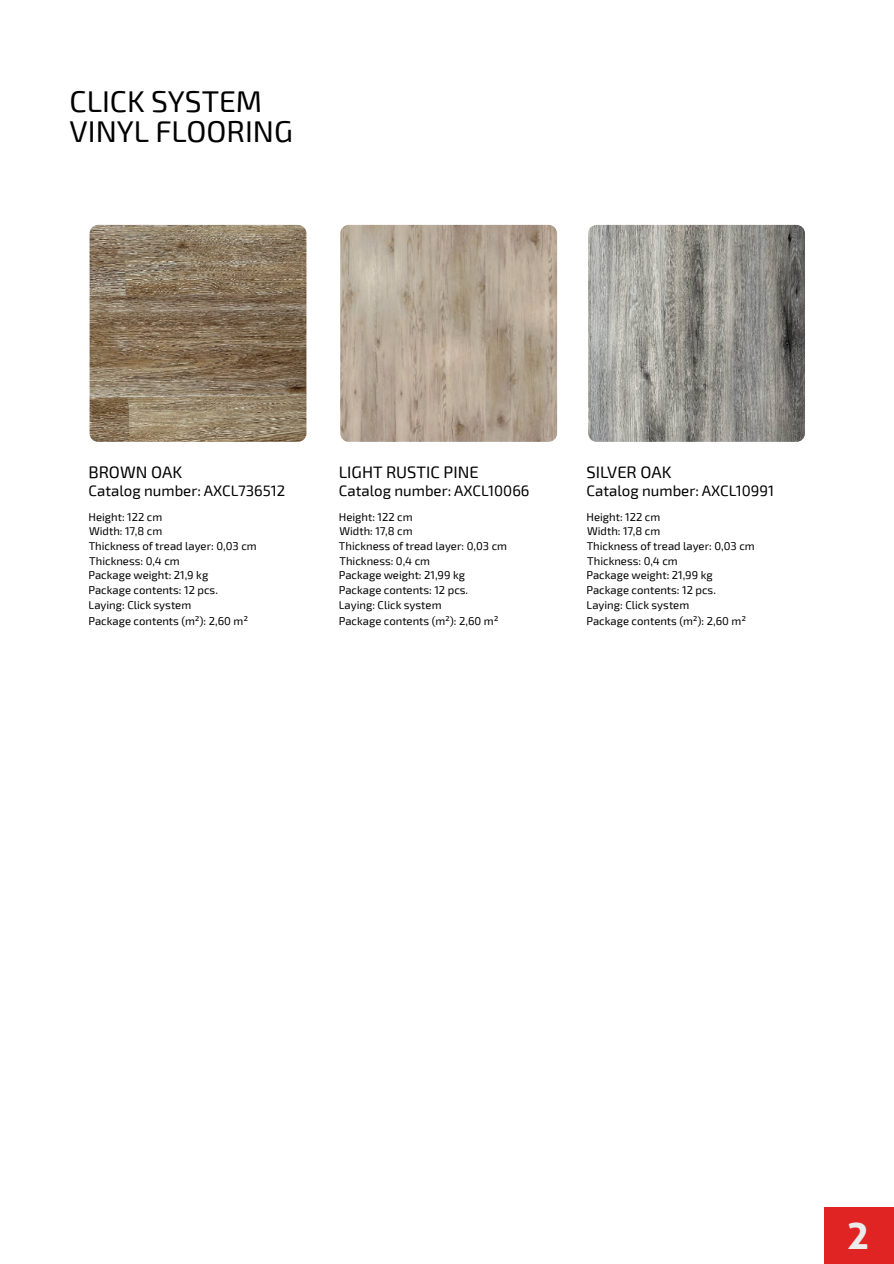
<style>
.page{position:relative;width:894px;height:1264px;background:#fff}
.page>*{position:absolute;margin:0;border:0;box-sizing:border-box;transform-origin:0 0}
.t1{font:700 40.05px "Aller";color:#ebebeb}
.t2{font:30px/30px "Exo 2";color:#000}
.t3{font:16.5px "Exo 2";color:#000}
.t4{font:15px "Exo 2";color:#000}
.t5{font:11.25px/14.7px "Exo 2";color:#000}
</style>
<div class="page">
<div style="left:824px;top:1207px;width:70px;height:56px;background:#e02424"></div>
<img style="left:90px;top:225px;width:216px;height:217px;border-radius:9px">
<img style="left:340px;top:225px;width:217px;height:217px;border-radius:9px">
<img style="left:588px;top:225px;width:217px;height:217px;border-radius:9px">
<h2 class="t2" style="left:70px;top:89px;width:225px">CLICK SYSTEM<br>VINYL FLOORING</h2>
<h3 class="t3" style="left:88px;top:466px;width:95px">BROWN OAK</h3>
<h3 class="t4" style="left:89px;top:486px;width:198px">Catalog number: AXCL736512</h3>
<p class="t5" style="left:89px;top:510px;width:170px">Height: 122 cm<br>Width: 17,8 cm<br>Thickness of tread layer: 0,03 cm<br>Thickness: 0,4 cm</p>
<p class="t5" style="left:89px;top:583px;width:161px;line-height:15.3px">Package contents: 12 pcs.<br>Laying: Click system<br>Package contents (m²): 2,60 m²</p>
<p class="t5" style="left:89px;top:569px;width:121px">Package weight: 21,9 kg</p>
<h3 class="t3" style="left:339px;top:466px;width:141px">LIGHT RUSTIC PINE</h3>
<h3 class="t4" style="left:339px;top:486px;width:192px">Catalog number: AXCL10066</h3>
<p class="t5" style="left:339px;top:510px;width:170px">Height: 122 cm<br>Width: 17,8 cm<br>Thickness of tread layer: 0,03 cm<br>Thickness: 0,4 cm</p>
<p class="t5" style="left:339px;top:583px;width:161px;line-height:15.3px">Package contents: 12 pcs.<br>Laying: Click system<br>Package contents (m²): 2,60 m²</p>
<p class="t5" style="left:339px;top:569px;width:128px">Package weight: 21,99 kg</p>
<h3 class="t3" style="left:586px;top:466px;width:87px">SILVER OAK</h3>
<h3 class="t4" style="left:587px;top:486px;width:189px">Catalog number: AXCL10991</h3>
<p class="t5" style="left:586px;top:510px;width:170px">Height: 122 cm<br>Width: 17,8 cm<br>Thickness of tread layer: 0,03 cm<br>Thickness: 0,4 cm</p>
<p class="t5" style="left:586px;top:583px;width:161px;line-height:15.3px">Package contents: 12 pcs.<br>Laying: Click system<br>Package contents (m²): 2,60 m²</p>
<p class="t5" style="left:586px;top:569px;width:128px">Package weight: 21,99 kg</p>
<h1 class="t1" style="left:846px;top:1219px;width:26px">2</h1>
</div>
